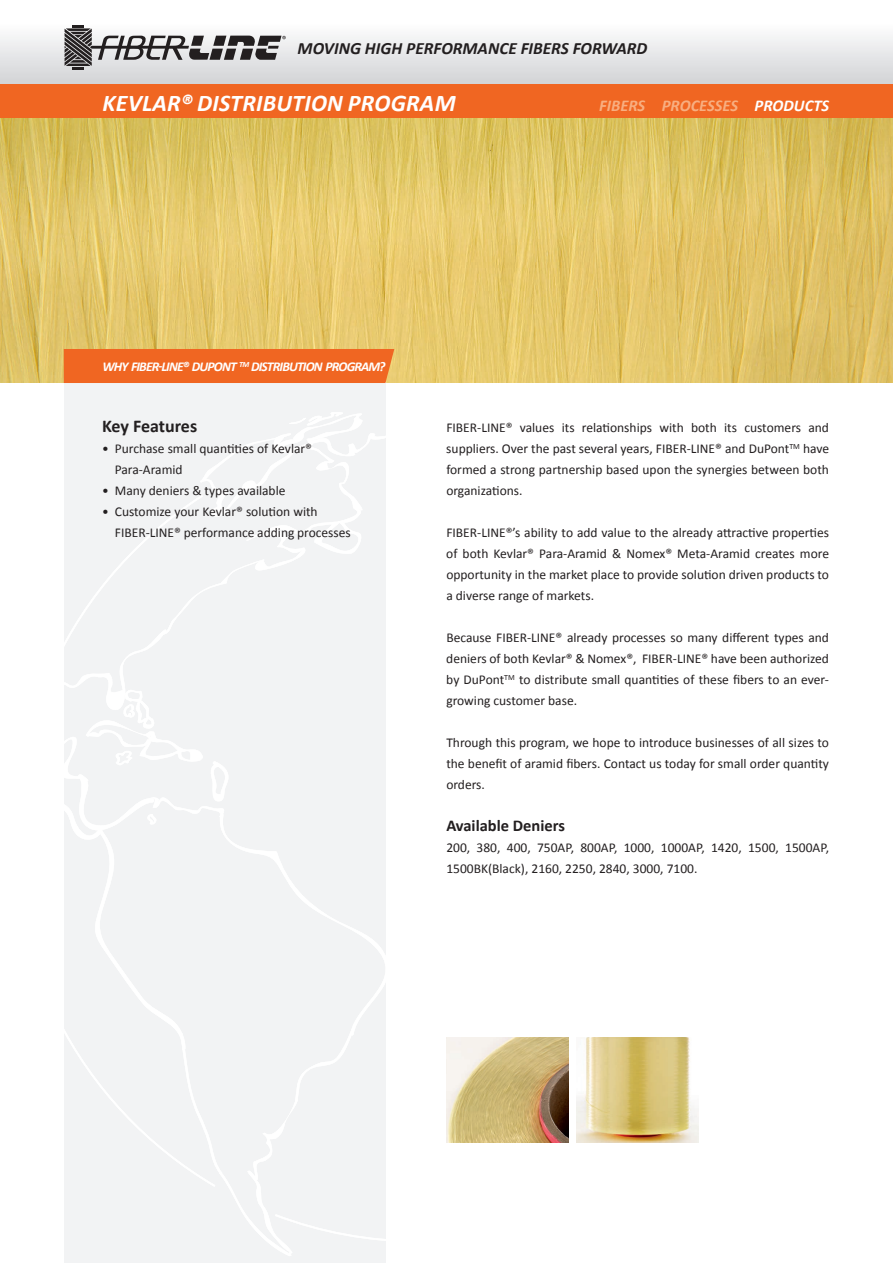
<style>
.page{position:relative;width:893px;height:1263px;background:#fff}
.page>*{position:absolute;margin:0;border:0;box-sizing:border-box;transform-origin:0 0}
.t1{font:italic 700 24px "Calibri";letter-spacing:.01em;color:#fff}
.t2{font:700 18px "Calibri";letter-spacing:-.01em;color:#231f20}
.t3{font:italic 700 17.25px "Calibri";color:#231f20}
.t4{font:italic 700 16.8px "Calibri";letter-spacing:.04em;color:#fff}
.t5{font:italic 700 16.5px "Calibri";color:#f8ae80}
.t6{font:700 16.5px "Calibri";color:#231f20}
.t7{font:13.5px/21px "Calibri";color:#231f20;text-align:justify}
.t8{font:italic 700 13.5px "Calibri";letter-spacing:-.06em;color:#fff}
.s1{color:#fff}
</style>
<div class="page">
<img style="left:0;top:117px;width:893px;height:266px">
<div style="left:64px;top:382px;width:322px;height:881px;background:#f2f3f4"></div>
<div style="left:0;top:23px;width:893px;height:62px;background:linear-gradient(to bottom,#fefefe,#d2d3d5)"></div>
<svg style="left:64px;top:412px;width:635px;height:844px"></svg>
<svg style="left:65px;top:25px;width:221px;height:44px"></svg>
<div style="left:64px;top:349px;width:330px;height:34px;background:#f06622"></div>
<div style="left:0;top:84px;width:893px;height:33px;background:#f06622"></div>
<img style="left:446px;top:1037px;width:122px;height:106px">
<img style="left:577px;top:1037px;width:121px;height:106px">
<p class="t3" style="left:298px;top:38px;width:351px">MOVING HIGH PERFORMANCE FIBERS FORWARD</p>
<h1 class="t1" style="left:103px;top:87px;width:355px">KEVLAR® DISTRIBUTION PROGRAM</h1>
<p class="t5" style="left:599px;top:95px;width:232px">FIBERS PROCESSES <span class="s1">PRODUCTS</span></p>
<p class="t8" style="left:102px;top:358px;width:285px">WHY FIBER-LINE® DUPONT <sup>TM</sup> DISTRIBUTION PROGRAM?</p>
<p class="t4" style="left:199px;top:360px;width:169px">FIBER OPTICAL CABLES</p>
<h2 class="t2" style="left:102px;top:415px;width:97px">Key Features</h2>
<p class="t7" style="left:115px;top:438px;width:199px;text-indent:-13px">• Purchase small quantities of Kevlar®<br>Para-Aramid</p>
<p class="t7" style="left:102px;top:480px;width:185px">• Many deniers &amp; types available</p>
<p class="t7" style="left:115px;top:501px;width:237px;text-indent:-13px">• Customize your Kevlar® solution with<br>FIBER-LINE® performance adding processes</p>
<p class="t7" style="left:446px;top:417px;width:384px">FIBER-LINE® values its relationships with both its customers and suppliers. Over the past several years, FIBER-LINE® and DuPont<sup>TM</sup> have formed a strong partnership based upon the synergies between both organizations.</p>
<p class="t7" style="left:446px;top:522px;width:384px">FIBER-LINE®’s ability to add value to the already attractive properties of both Kevlar® Para-Aramid &amp; Nomex® Meta-Aramid creates more opportunity in the market place to provide solution driven products to a diverse range of markets.</p>
<p class="t7" style="left:446px;top:627px;width:384px">Because FIBER-LINE® already processes so many different types and deniers of both Kevlar® &amp; Nomex®, FIBER-LINE® have been authorized by DuPont<sup>TM</sup> to distribute small quantities of these fibers to an ever&shy;growing customer base.</p>
<p class="t7" style="left:446px;top:732px;width:384px">Through this program, we hope to introduce businesses of all sizes to the benefit of aramid fibers. Contact us today for small order quantity orders.</p>
<p class="t6" style="left:446px;top:815px;width:120px">Available Deniers</p>
<p class="t7" style="left:446px;top:837px;width:384px">200, 380, 400, 750AP, 800AP, 1000, 1000AP, 1420, 1500, 1500AP,<br>1500BK(Black), 2160, 2250, 2840, 3000, 7100.</p>
</div>
